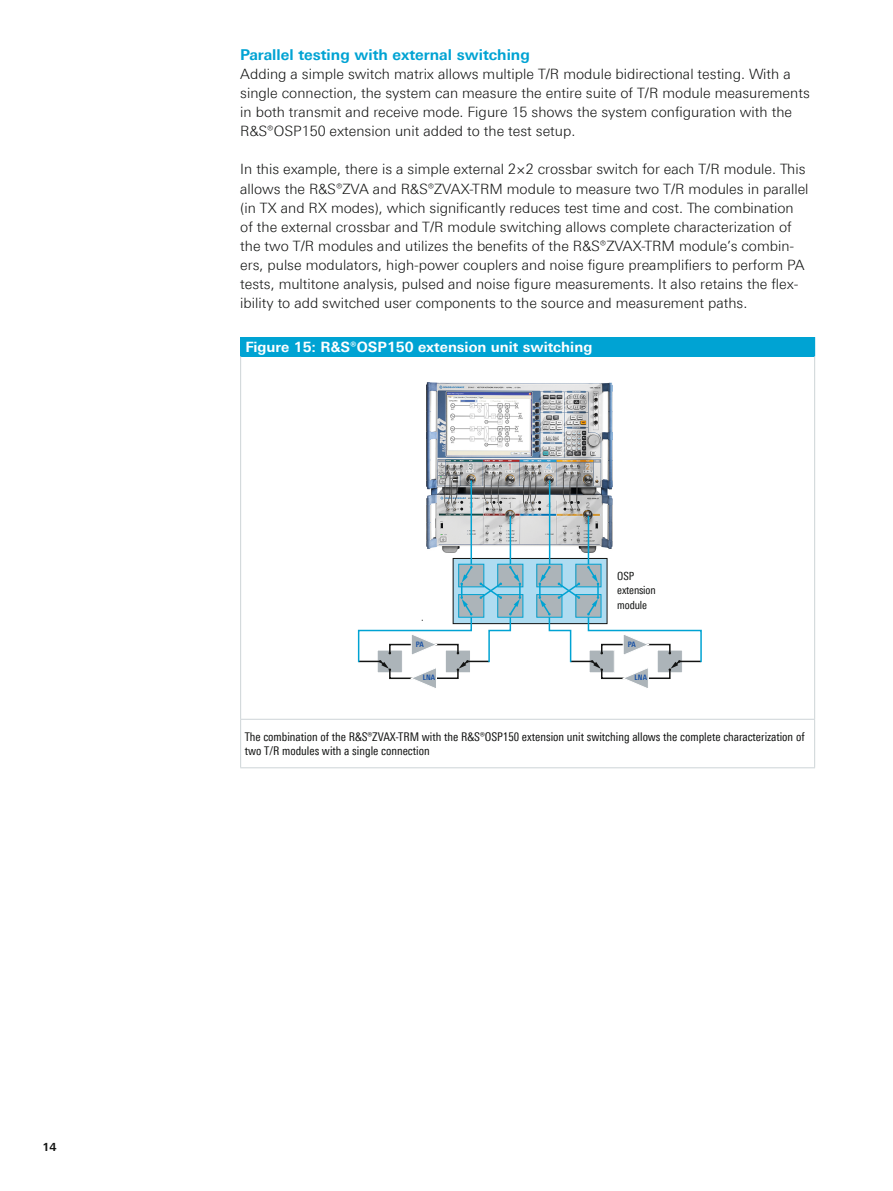
<style>
.page{position:relative;width:893px;height:1191px;background:#fff}
.page>*{position:absolute;margin:0;border:0;box-sizing:border-box;transform-origin:0 0}
.t1{font:700 15px "Linotype Univers 630";color:#00a3d3}
.t2{font:300 14.25px/19.2px "Linotype Univers 330";color:#131413}
.t3{font:700 14.25px "Linotype Univers 630";color:#fff}
.t4{font:12px/14.2px "Linotype Univers 420 Cn";color:#131413}
.t5{font:11.25px/14.2px "Linotype Univers 420 Cn";letter-spacing:-.015em;color:#131413}
.t6{font:700 11.25px "Linotype Univers 630";color:#131413}
.t7{font:700 7.5px "Linotype Univers 620 Cn";color:#154ea3}
</style>
<div class="page">
<div style="left:241px;top:337px;width:574px;height:19px;background:#00a3d3"></div>
<svg style="left:240px;top:337px;width:1px;height:19px"></svg>
<hr style="left:240px;top:356px;width:1px;height:363px;background:#cdd4d7">
<hr style="left:814px;top:356px;width:1px;height:363px;background:#cdd4d7">
<hr style="left:240px;top:719px;width:575px;height:1px;background:#cdd4d7">
<hr style="left:240px;top:719px;width:1px;height:48px;background:#cdd4d7">
<hr style="left:814px;top:719px;width:1px;height:48px;background:#cdd4d7">
<hr style="left:240px;top:767px;width:575px;height:1px;background:#cdd4d7">
<img style="left:427px;top:383px;width:186px;height:170px">
<hr style="left:467px;top:660px;width:22px;height:2px;background:#131413">
<svg style="left:453px;top:558px;width:154px;height:65px;background:#a5d8ee"></svg>
<div style="left:453px;top:558px;width:154px;height:66px;border:1px solid #131413"></div>
<div style="left:459px;top:564px;width:25px;height:23px;background:#acb4b9"></div>
<div style="left:458px;top:564px;width:26px;height:23px;border:1px solid #00a3d3"></div>
<hr style="left:471px;top:480px;width:1px;height:84px;background:#00a3d3">
<hr style="left:549px;top:480px;width:1px;height:84px;background:#00a3d3">
<hr style="left:588px;top:516px;width:1px;height:48px;background:#00a3d3">
<hr style="left:510px;top:516px;width:1px;height:48px;background:#00a3d3">
<div style="left:537px;top:564px;width:25px;height:23px;background:#acb4b9"></div>
<div style="left:536px;top:564px;width:26px;height:23px;border:1px solid #00a3d3"></div>
<div style="left:497px;top:564px;width:26px;height:23px;border:1px solid #00a3d3"></div>
<div style="left:575px;top:564px;width:26px;height:23px;border:1px solid #00a3d3"></div>
<div style="left:459px;top:594px;width:25px;height:23px;background:#acb4b9"></div>
<div style="left:458px;top:594px;width:26px;height:23px;border:1px solid #00a3d3"></div>
<div style="left:537px;top:594px;width:25px;height:23px;background:#acb4b9"></div>
<div style="left:536px;top:594px;width:26px;height:23px;border:1px solid #00a3d3"></div>
<svg style="left:357px;top:565px;width:116px;height:123px"></svg>
<svg style="left:479px;top:565px;width:42px;height:98px"></svg>
<svg style="left:539px;top:565px;width:163px;height:123px"></svg>
<p class="t6" style="left:43px;top:1139px;width:16px">14</p>
<p class="t1" style="left:240px;top:45px;width:291px">Parallel testing with external switching</p>
<p class="t2" style="left:240px;top:64px;width:571px">Adding a simple switch matrix allows multiple T/R module bidirectional testing. With a single connection, the system can measure the entire suite of T/R module measurements in both transmit and receive mode. Figure 15 shows the system configuration with the R&amp;S®OSP150 extension unit added to the test setup.</p>
<p class="t2" style="left:240px;top:160px;width:570px">In this example, there is a simple external 2×2 crossbar switch for each T/R module. This allows the R&amp;S®ZVA and R&amp;S®ZVAX-TRM module to measure two T/R modules in parallel (in TX and RX modes), which significantly reduces test time and cost. The combination of the external crossbar and T/R module switching allows complete characterization of the two T/R modules and utilizes the benefits of the R&amp;S®ZVAX-TRM module’s combin&shy;ers, pulse modulators, high-power couplers and noise figure preamplifiers to perform PA tests, multitone analysis, pulsed and noise figure measurements. It also retains the flex&shy;ibility to add switched user components to the source and measurement paths.</p>
<p class="t3" style="left:245px;top:338px;width:348px">-Figure 15: R&amp;S®OSP150 extension unit switching</p>
<p class="t7" style="left:416px;top:640px;width:9px">PA</p>
<p class="t7" style="left:423px;top:673px;width:14px">LNA</p>
<p class="t5" style="left:617px;top:569px;width:40px">OSP extension module</p>
<p class="t7" style="left:628px;top:640px;width:9px">PA</p>
<p class="t7" style="left:635px;top:673px;width:14px">LNA</p>
<p class="t4" style="left:245px;top:729px;width:561px">The combination of the R&amp;S®ZVAX-TRM with the R&amp;S®OSP150 extension unit switching allows the complete characterization of two T/R modules with a single connection</p>
</div>
